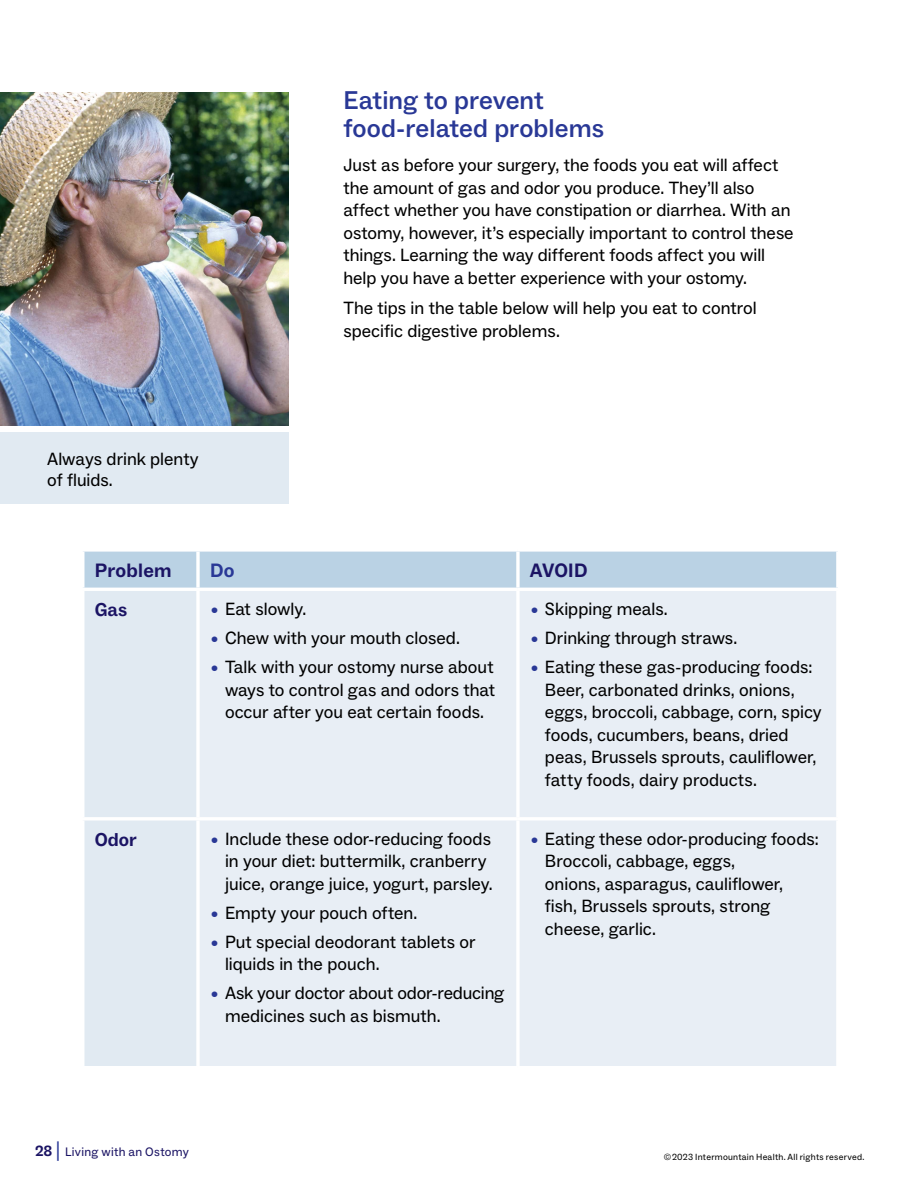
<style>
.page{position:relative;width:918px;height:1188px;background:#fff}
.page>*{position:absolute;margin:0;border:0;box-sizing:border-box;transform-origin:0 0}
.head_2{font:500 25.8px/28.2px "ABC Social";color:#293896}
.Title_bar{font:700 19.5px "ABC Social";letter-spacing:.015em;color:#1b1464}
.Title_bar-2{font:700 19.5px "ABC Social";color:#293896}
.Main_table_-_tight_1{font:700 18.75px "ABC Social";color:#1b1464}
.Main{font:17.85px/22.5px "ABC Social";color:#000}
.t1{font:700 15px "ABC Social";color:#1b1464}
.t2{font:12.3px "ABC Social";letter-spacing:.025em;color:#1b1464}
.t3{font:9px "ABC Social";letter-spacing:.025em;color:#000}
.s1{font-size:13.5px;color:#293896}
.s2{font-weight:400;font-size:19.5px;color:#293896}
</style>
<div class="page">
<img style="left:0;top:92px;width:288px;height:334px">
<div style="left:0;top:433px;width:288px;height:71px;background:#e1eaf2"></div>
<div style="left:84px;top:552px;width:752px;height:36px;background:#bad2e4"></div>
<div style="left:84px;top:591px;width:112px;height:475px;background:#e1eaf2"></div>
<div style="left:200px;top:591px;width:636px;height:475px;background:#e8eef5"></div>
<svg style="left:83px;top:551px;width:115px;height:1px"></svg>
<svg style="left:198px;top:551px;width:320px;height:1px"></svg>
<svg style="left:196px;top:552px;width:4px;height:36px"></svg>
<svg style="left:518px;top:551px;width:320px;height:1px"></svg>
<svg style="left:516px;top:552px;width:4px;height:36px"></svg>
<svg style="left:836px;top:552px;width:2px;height:36px"></svg>
<hr style="left:516px;top:591px;width:4px;height:226px;background:#fff">
<svg style="left:84px;top:817px;width:112px;height:4px"></svg>
<hr style="left:198px;top:817px;width:320px;height:4px;background:#fff">
<hr style="left:518px;top:817px;width:322px;height:4px;background:#fff">
<hr style="left:516px;top:821px;width:4px;height:245px;background:#fff">
<p class="Main" style="left:47px;top:448px;width:153px;line-height:21.5px">Always drink plenty of fluids.</p>
<p class="head_2" style="left:343px;top:87px;width:262px">Eating to prevent food‑related problems</p>
<p class="Main" style="left:343px;top:154px;width:452px">Just as before your surgery, the foods you eat will affect the amount of gas and odor you produce. They’ll also affect whether you have constipation or diarrhea. With an ostomy, however, it’s especially important to control these things. Learning the way different foods affect you will help you have a better experience with your ostomy.</p>
<p class="Main" style="left:343px;top:297px;width:415px">The tips in the table below will help you eat to control specific digestive problems.</p>
<p class="Title_bar" style="left:95px;top:559px;width:78px">Problem</p>
<p class="Title_bar-2" style="left:210px;top:559px;width:26px">Do</p>
<p class="Title_bar" style="left:530px;top:559px;width:59px">AVOID</p>
<p class="Main_table_-_tight_1" style="left:95px;top:598px;width:34px">Gas</p>
<p class="Main" style="left:211px;top:598px;width:97px"><span class="s1">•</span> Eat slowly.</p>
<p class="Main" style="left:211px;top:627px;width:251px"><span class="s1">•</span> Chew with your mouth closed.</p>
<p class="Main" style="left:225px;top:656px;width:272px;text-align:justify;text-indent:-14px"><span class="s1">•</span> Talk with your ostomy nurse about ways to control gas and odors that occur after you eat certain foods.</p>
<p class="Main" style="left:531px;top:598px;width:139px"><span class="s1">•</span> Skipping meals.</p>
<p class="Main" style="left:531px;top:627px;width:208px"><span class="s1">•</span> Drinking through straws.</p>
<p class="Main" style="left:545px;top:656px;width:278px;text-indent:-14px"><span class="s1">•</span> Eating these gas-producing foods:<br>Beer, carbonated drinks, onions, eggs, broccoli, cabbage, corn, spicy foods, cucumbers, beans, dried peas, Brussels sprouts, cauliflower, fatty foods, dairy products.</p>
<p class="Main_table_-_tight_1" style="left:95px;top:828px;width:43px">Odor</p>
<p class="Main" style="left:225px;top:828px;width:269px;text-indent:-14px"><span class="s1">•</span> Include these odor-reducing foods in your diet: buttermilk, cranberry juice, orange juice, yogurt, parsley.</p>
<p class="Main" style="left:211px;top:902px;width:208px"><span class="s1">•</span> Empty your pouch often.</p>
<p class="Main" style="left:225px;top:931px;width:252px;text-indent:-14px"><span class="s1">•</span> Put special deodorant tablets or liquids in the pouch.</p>
<p class="Main" style="left:225px;top:982px;width:281px;text-indent:-14px"><span class="s1">•</span> Ask your doctor about odor‑reducing medicines such as bismuth.</p>
<p class="Main" style="left:545px;top:828px;width:275px;text-indent:-14px"><span class="s1">•</span> Eating these odor-producing foods:<br>Broccoli, cabbage, eggs,<br>onions, asparagus, cauliflower, fish, Brussels sprouts, strong cheese, garlic.</p>
<p class="t1" style="left:35px;top:1142px;width:27px">28 <span class="s2">|</span></p>
<p class="t2" style="left:65px;top:1144px;width:125px">Living with an Ostomy</p>
<p class="t3" style="left:664px;top:1152px;width:202px">© 2023 Intermountain Health. All rights reserved.</p>
</div>
